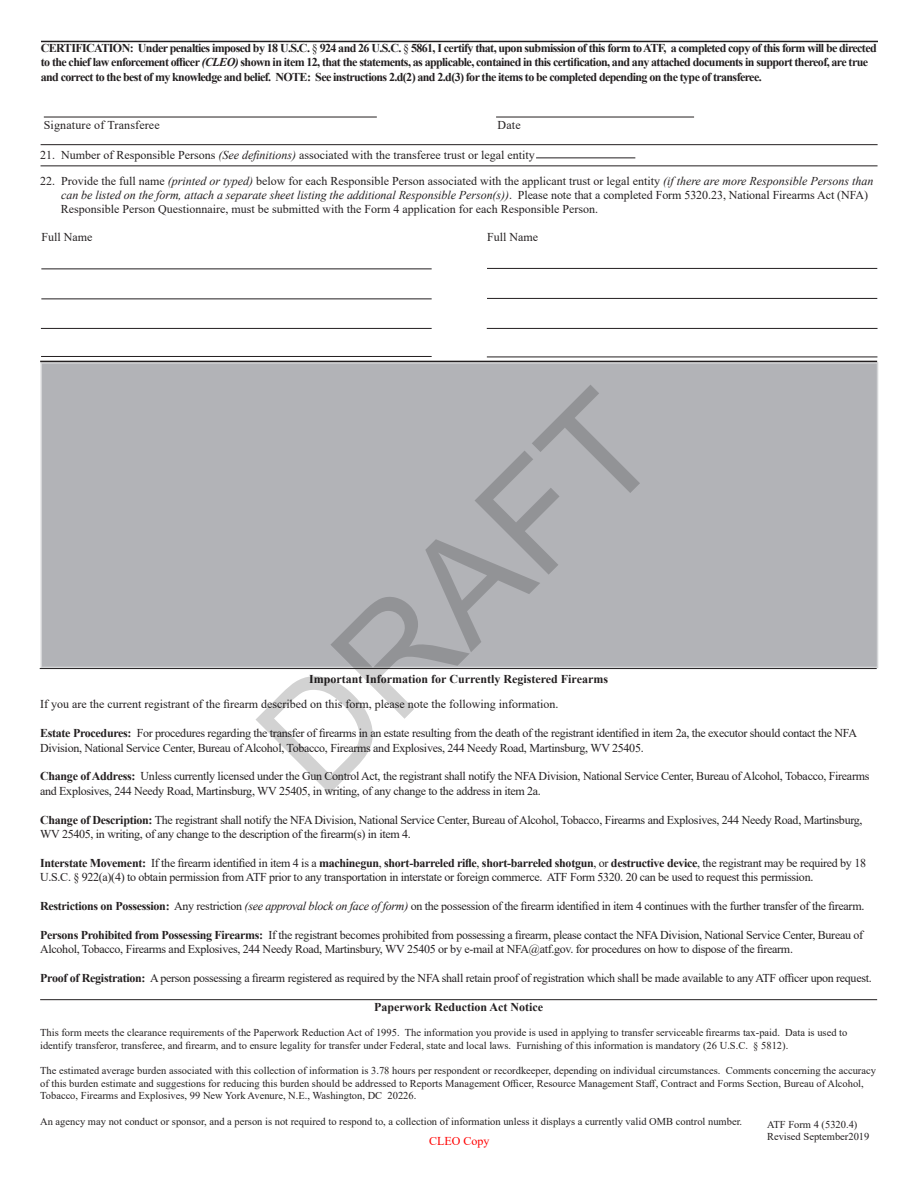
<style>
.page{position:relative;width:918px;height:1188px;background:#fff}
.page>*{position:absolute;margin:0;border:0;box-sizing:border-box;transform-origin:0 0}
.t1{font:146.4px "Arial";color:rgb(0 0 0/.18)}
.t2{font:12px/14.4px "Times New Roman";letter-spacing:-.025em;color:#231f20}
.t3{font:12px/14.4px "Times New Roman";color:#231f20}
.t4{font:700 12px/14.4px "Times New Roman";letter-spacing:-.05em;color:#231f20}
.t5{font:700 12px "Times New Roman";color:#231f20}
.t6{font:12px "Times New Roman";letter-spacing:.01em;color:#231f20}
.t7{font:12px "Times New Roman";color:#f00}
.t8{font:10.5px/12.6px "Times New Roman";color:#231f20}
.s1{font-weight:400}
.s2{font-style:italic}
.s3{font-weight:700}
</style>
<div class="page">
<div style="left:41px;top:362px;width:837px;height:306px;background:#b2b3b7;border:2px solid #d5d6d8"></div>
<hr style="left:40px;top:361px;width:837px;height:1px;background:#231f20">
<hr style="left:40px;top:668px;width:837px;height:1px;background:#231f20">
<hr style="left:536px;top:158px;width:99px;height:1px;background:#231f20">
<hr style="left:41px;top:269px;width:391px;height:1px;background:#231f20">
<hr style="left:41px;top:299px;width:391px;height:1px;background:#231f20">
<hr style="left:41px;top:356px;width:391px;height:1px;background:#231f20">
<hr style="left:41px;top:328px;width:391px;height:1px;background:#231f20">
<hr style="left:487px;top:268px;width:390px;height:1px;background:#231f20">
<hr style="left:487px;top:298px;width:390px;height:1px;background:#231f20">
<hr style="left:487px;top:328px;width:391px;height:1px;background:#231f20">
<hr style="left:487px;top:357px;width:390px;height:1px;background:#231f20">
<hr style="left:40px;top:999px;width:837px;height:1px;background:#231f20">
<hr style="left:41px;top:144px;width:837px;height:1px;background:#231f20">
<hr style="left:41px;top:165px;width:837px;height:1px;background:#231f20">
<hr style="left:44px;top:117px;width:333px;height:1px;background:#231f20">
<hr style="left:496px;top:117px;width:198px;height:1px;background:#231f20">
<hr style="left:41px;top:41px;width:837px;height:1px;background:#231f20">
<p class="t4" style="left:41px;top:40px;width:837px">CERTIFICATION: Under penalties imposed by 18 U.S.C. <span class="s1">§</span> 924 and 26 U.S.C. <span class="s1">§</span> 5861, I certify that, upon submission of this form to ATF, a completed copy of this form will be directed to the chief law enforcement officer <span class="s2">(CLEO)</span> shown in item 12, that the statements, as applicable, contained in this certification, and any attached documents in support thereof, are true and correct to the best of my knowledge and belief. NOTE: See instructions 2.d(2) and 2.d(3) for the items to be completed depending on the type of transferee.</p>
<p class="t6" style="left:44px;top:117px;width:117px">Signature of Transferee</p>
<p class="t2" style="left:498px;top:117px;width:25px">Date</p>
<p class="t3" style="left:40px;top:147px;width:496px">21. Number of Responsible Persons <span class="s2">(See definitions)</span> associated with the transferee trust or legal entity</p>
<p class="t3" style="left:61px;top:173px;width:814px;text-indent:-21px">22. Provide the full name <span class="s2">(printed or typed)</span> below for each Responsible Person associated with the applicant trust or legal entity <span class="s2">(if there are more Responsible Persons than can be listed on the form, attach a separate sheet listing the additional Responsible Person(s))</span>. Please note that a completed Form 5320.23, National Firearms Act (NFA)<br>Responsible Person Questionnaire, must be submitted with the Form 4 application for each Responsible Person.</p>
<p class="t3" style="left:41px;top:230px;width:53px">Full Name</p>
<p class="t3" style="left:487px;top:230px;width:52px">Full Name</p>
<h1 class="t1" style="left:214px;top:694px;width:489px;rotate:-45deg">DRAFT</h1>
<p class="t5" style="left:309px;top:670px;width:300px">Important Information for Currently Registered Firearms</p>
<p class="t3" style="left:40px;top:697px;width:520px">If you are the current registrant of the firearm described on this form, please note the following information.</p>
<p class="t2" style="left:40px;top:726px;width:818px"><span class="s3">Estate Procedures:</span> For procedures regarding the transfer of firearms in an estate resulting from the death of the registrant identified in item 2a, the executor should contact the NFA<br>Division, National Service Center, Bureau of Alcohol, Tobacco, Firearms and Explosives, 244 Needy Road, Martinsburg, WV 25405.</p>
<p class="t2" style="left:40px;top:769px;width:831px"><span class="s3">Change of Address:</span> Unless currently licensed under the Gun Control Act, the registrant shall notify the NFA Division, National Service Center, Bureau of Alcohol, Tobacco, Firearms and Explosives, 244 Needy Road, Martinsburg, WV 25405, in writing, of any change to the address in item 2a.</p>
<p class="t2" style="left:40px;top:812px;width:824px"><span class="s3">Change of Description:</span> The registrant shall notify the NFA Division, National Service Center, Bureau of Alcohol, Tobacco, Firearms and Explosives, 244 Needy Road, Martinsburg,<br>WV 25405, in writing, of any change to the description of the firearm(s) in item 4.</p>
<p class="t2" style="left:40px;top:855px;width:827px"><span class="s3">Interstate Movement:</span> If the firearm identified in item 4 is a <span class="s3">machinegun</span>, <span class="s3">short-barreled rifle</span>, <span class="s3">short-barreled shotgun</span>, or <span class="s3">destructive device</span>, the registrant may be required by 18<br>U.S.C. § 922(a)(4) to obtain permission from ATF prior to any transportation in interstate or foreign commerce. ATF Form 5320. 20 can be used to request this permission.</p>
<p class="t2" style="left:40px;top:898px;width:826px"><span class="s3">Restrictions on Possession:</span> Any restriction <span class="s2">(see approval block on face of form)</span> on the possession of the firearm identified in item 4 continues with the further transfer of the firearm.</p>
<p class="t2" style="left:40px;top:927px;width:825px"><span class="s3">Persons Prohibited from Possessing Firearms:</span> If the registrant becomes prohibited from possessing a firearm, please contact the NFA Division, National Service Center, Bureau of<br>Alcohol, Tobacco, Firearms and Explosives, 244 Needy Road, Martinsbury, WV 25405 or by e-mail at NFA@atf.gov. for procedures on how to dispose of the firearm.</p>
<p class="t2" style="left:40px;top:970px;width:833px"><span class="s3">Proof of Registration:</span> A person possessing a firearm registered as required by the NFA shall retain proof of registration which shall be made available to any ATF officer upon request.</p>
<p class="t5" style="left:374px;top:998px;width:170px">Paperwork Reduction Act Notice</p>
<p class="t8" style="left:40px;top:1026px;width:809px">This form meets the clearance requirements of the Paperwork Reduction Act of 1995. The information you provide is used in applying to transfer serviceable firearms tax-paid. Data is used to identify transferor, transferee, and firearm, and to ensure legality for transfer under Federal, state and local laws. Furnishing of this information is mandatory (26 U.S.C. § 5812).</p>
<p class="t8" style="left:40px;top:1064px;width:837px">The estimated average burden associated with this collection of information is 3.78 hours per respondent or recordkeeper, depending on individual circumstances. Comments concerning the accuracy of this burden estimate and suggestions for reducing this burden should be addressed to Reports Management Officer, Resource Management Staff, Contract and Forms Section, Bureau of Alcohol,<br>Tobacco, Firearms and Explosives, 99 New York Avenure, N.E., Washington, DC 20226.</p>
<p class="t8" style="left:40px;top:1114px;width:704px">An agency may not conduct or sponsor, and a person is not required to respond to, a collection of information unless it displays a currently valid OMB control number.</p>
<p class="t8" style="left:767px;top:1118px;width:104px">ATF Form 4 (5320.4)<br>Revised September2019</p>
<p class="t7" style="left:429px;top:1133px;width:62px">CLEO Copy</p>
</div>
